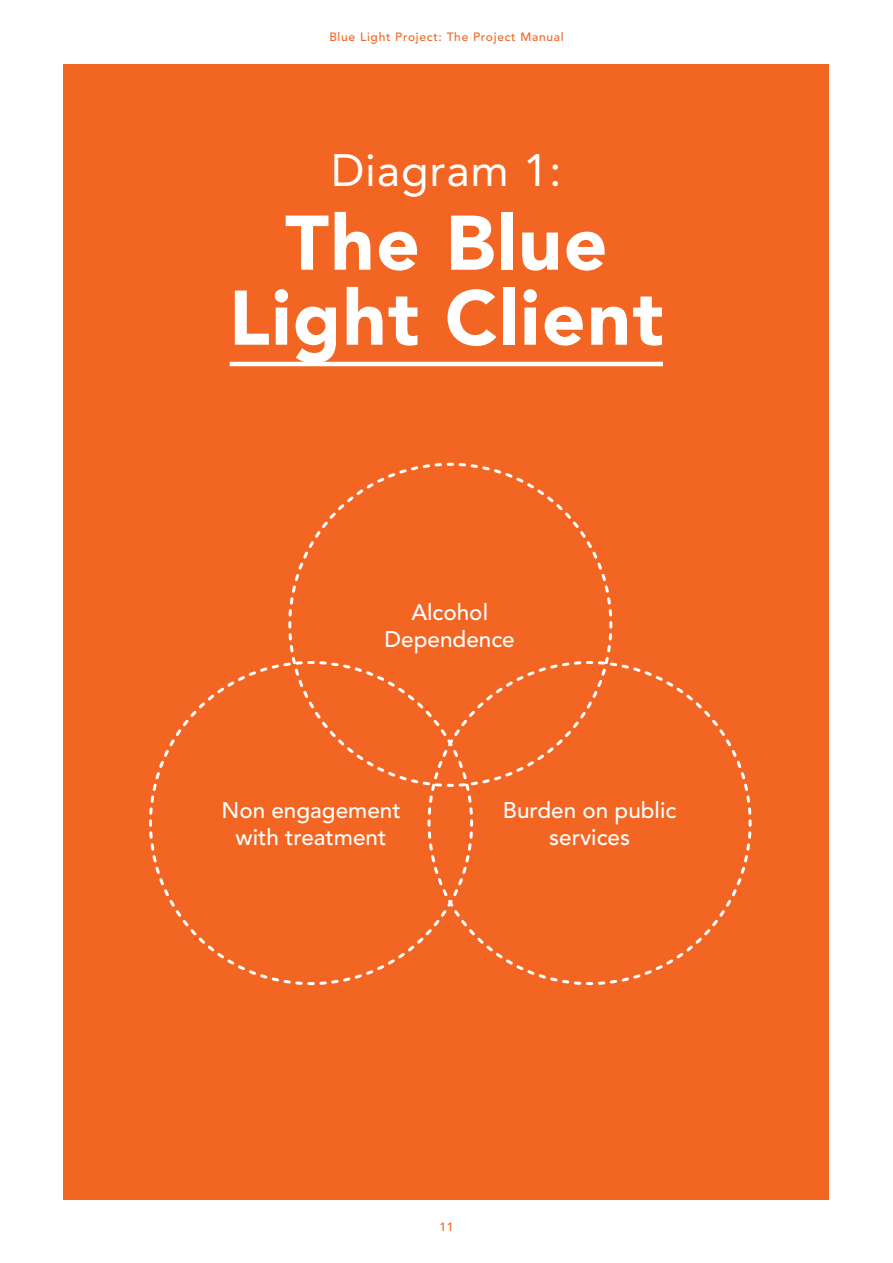
<style>
.page{position:relative;width:893px;height:1263px;background:#fff}
.page>*{position:absolute;margin:0;border:0;box-sizing:border-box;transform-origin:0 0}
.t1{font:900 76.5px/75px "Avenir";letter-spacing:.02em;color:#fff;text-align:center}
.t2{font:45px "Avenir";letter-spacing:.02em;color:#fff}
.t3{font:500 22.5px/27px "Avenir";color:#fff;text-align:center}
.t4{font:500 12px "Avenir";letter-spacing:.06em;color:#f26522}
</style>
<div class="page">
<div style="left:64px;top:64px;width:765px;height:1135px;background:#f26522"></div>
<hr style="left:230px;top:362px;width:433px;height:4px;background:#fff">
<svg style="left:288px;top:462px;width:325px;height:166px"></svg>
<svg style="left:149px;top:820px;width:166px;height:166px"></svg>
<svg style="left:149px;top:628px;width:463px;height:192px"></svg>
<svg style="left:319px;top:933px;width:107px;height:52px"></svg>
<svg style="left:426px;top:659px;width:326px;height:327px"></svg>
<p class="t4" style="left:329px;top:30px;width:236px">Blue Light Project: The Project Manual</p>
<h2 class="t2" style="left:331px;top:144px;width:232px">Diagram 1:</h2>
<h1 class="t1" style="left:229px;top:205px;width:436px">The Blue<br>Light Client</h1>
<p class="t3" style="left:385px;top:599px;width:132px">Alcohol<br>Dependence</p>
<p class="t3" style="left:221px;top:797px;width:181px">Non engagement with treatment</p>
<p class="t3" style="left:503px;top:797px;width:175px">Burden on public services</p>
<p class="t4" style="left:439px;top:1220px;width:16px">11</p>
</div>
